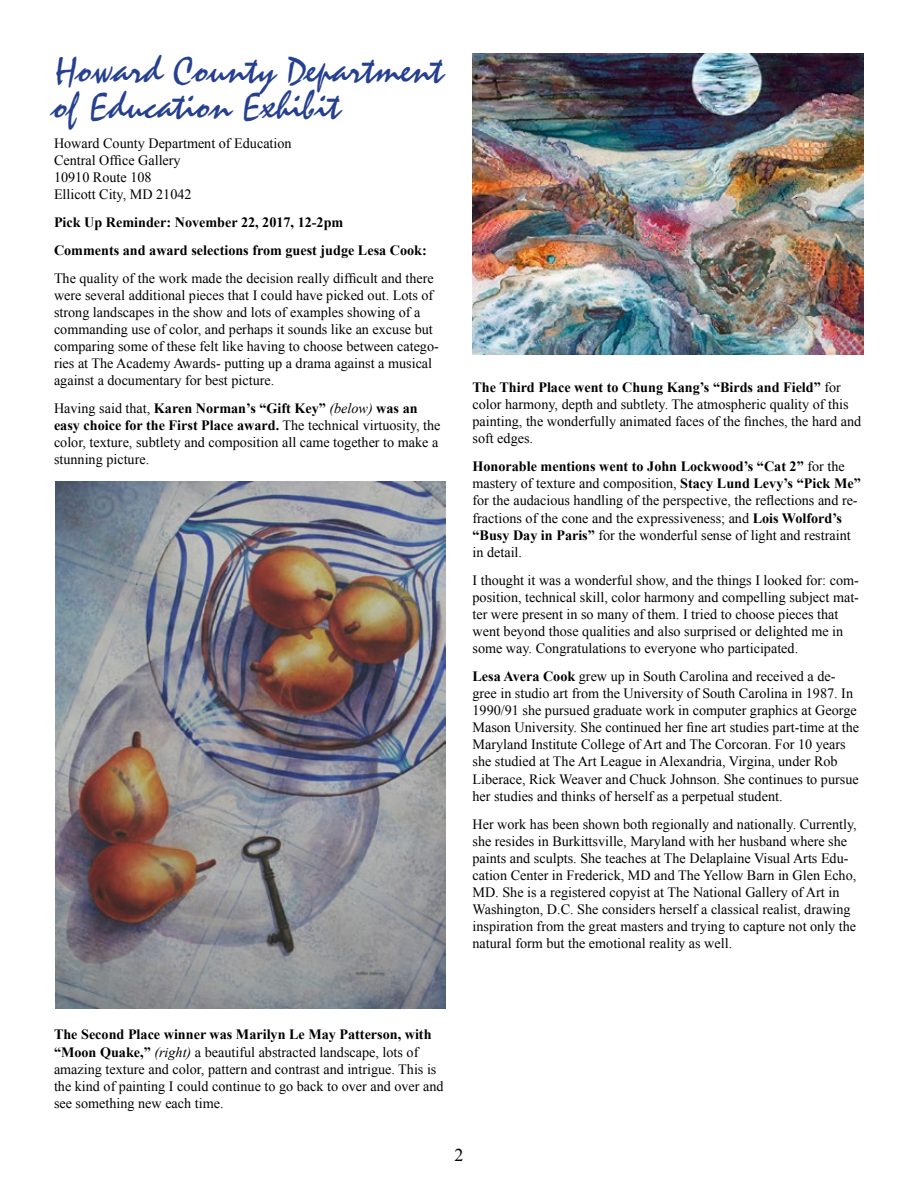
<style>
.page{position:relative;width:918px;height:1188px;background:#fff}
.page>*{position:absolute;margin:0;border:0;box-sizing:border-box;transform-origin:0 0}
.t1{font:39px/36px "Staccato 222 BT";color:#25408f}
.t2{font:18px "Times New Roman";color:#000}
.t3{font:14.25px/17.1px "Times New Roman";color:#000}
.t4{font:700 14.25px/27.9px "Times New Roman";color:#000}
.s1{font-weight:700}
.s2{font-style:italic}
</style>
<div class="page">
<img style="left:55px;top:481px;width:391px;height:527px">
<img style="left:472px;top:54px;width:391px;height:300px">
<h1 class="t1" style="left:54px;top:53px;width:391px">Howard County Department of Education Exhibit</h1>
<p class="t3" style="left:54px;top:134px;width:239px">Howard County Department of Education<br>Central Office Gallery<br>10910 Route 108<br>Ellicott City, MD 21042</p>
<p class="t4" style="left:54px;top:208px;width:374px">Pick Up Reminder: November 22, 2017, 12-2pm<br>Comments and award selections from guest judge Lesa Cook:</p>
<p class="t3" style="left:54px;top:269px;width:386px">The quality of the work made the decision really difficult and there were several additional pieces that I could have picked out. Lots of strong landscapes in the show and lots of examples showing of a commanding use of color, and perhaps it sounds like an excuse but comparing some of these felt like having to choose between catego&shy;ries at The Academy Awards- putting up a drama against a musical against a documentary for best picture.</p>
<p class="t3" style="left:54px;top:399px;width:388px">Having said that, <span class="s1">Karen Norman’s “Gift Key”</span> <span class="s2">(below)</span> <span class="s1">was an easy choice for the First Place award.</span> The technical virtuosity, the color, texture, subtlety and composition all came together to make a stunning picture.</p>
<p class="t3" style="left:473px;top:378px;width:390px"><span class="s1">The Third Place went to Chung Kang’s “Birds and Field”</span> for color harmony, depth and subtlety. The atmospheric quality of this painting, the wonderfully animated faces of the finches, the hard and soft edges.</p>
<p class="t3" style="left:472px;top:458px;width:390px"><span class="s1">Honorable mentions went to John Lockwood’s “Cat 2”</span> for the mastery of texture and composition, <span class="s1">Stacy Lund Levy’s “Pick Me” </span>for the audacious handling of the perspective, the reflections and re&shy;fractions of the cone and the expressiveness; and <span class="s1">Lois Wolford’s “Busy Day in Paris”</span> for the wonderful sense of light and restraint in detail.</p>
<p class="t3" style="left:472px;top:571px;width:388px">I thought it was a wonderful show, and the things I looked for: com&shy;position, technical skill, color harmony and compelling subject mat&shy;ter were present in so many of them. I tried to choose pieces that went beyond those qualities and also surprised or delighted me in some way. Congratulations to everyone who participated.</p>
<p class="t3" style="left:472px;top:667px;width:388px"><span class="s1">Lesa Avera Cook</span> grew up in South Carolina and received a de&shy;gree in studio art from the University of South Carolina in 1987. In 1990/91 she pursued graduate work in computer graphics at George Mason University. She continued her fine art studies part-time at the Maryland Institute College of Art and The Corcoran. For 10 years she studied at The Art League in Alexandria, Virgina, under Rob Liberace, Rick Weaver and Chuck Johnson. She continues to pursue her studies and thinks of herself as a perpetual student.</p>
<p class="t3" style="left:472px;top:815px;width:386px">Her work has been shown both regionally and nationally. Currently, she resides in Burkittsville, Maryland with her husband where she paints and sculpts. She teaches at The Delaplaine Visual Arts Edu&shy;cation Center in Frederick, MD and The Yellow Barn in Glen Echo, MD. She is a registered copyist at The National Gallery of Art in Washington, D.C. She considers herself a classical realist, drawing inspiration from the great masters and trying to capture not only the natural form but the emotional reality as well.</p>
<p class="t3" style="left:54px;top:1026px;width:391px"><span class="s1">The Second Place winner was Marilyn Le May Patterson, with “Moon Quake,”</span> <span class="s2">(right)</span> a beautiful abstracted landscape, lots of amazing texture and color, pattern and contrast and intrigue. This is the kind of painting I could continue to go back to over and over and see something new each time.</p>
<p class="t2" style="left:454px;top:1143px;width:10px">2</p>
</div>
